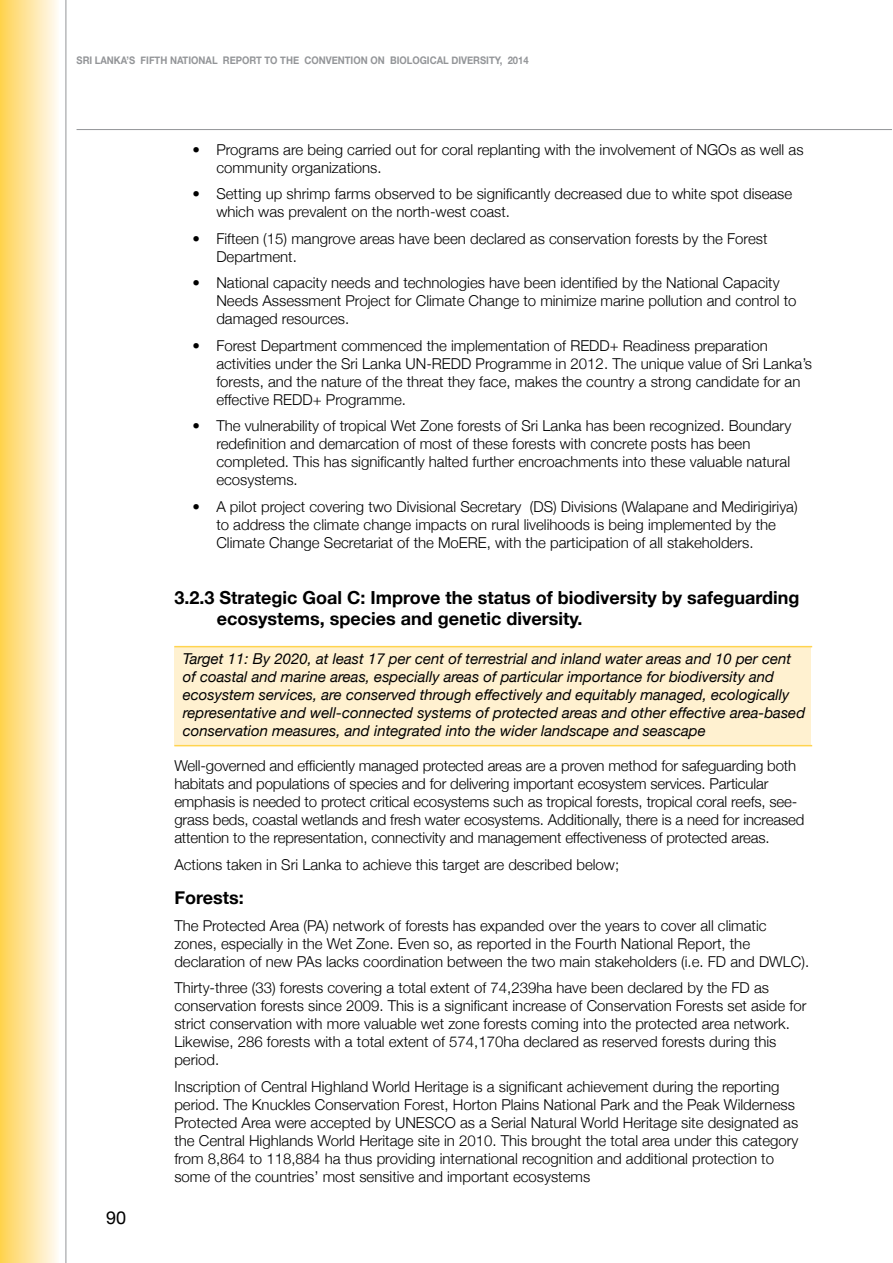
<style>
.page{position:relative;width:893px;height:1263px;background:#fff}
.page>*{position:absolute;margin:0;border:0;box-sizing:border-box;transform-origin:0 0}
.t1{font:700 18px/21.6px "Helvetica Neue";color:#000}
.t2{font:18px "Helvetica Neue";color:#000}
.t3{font:300 15px/18px "Helvetica Neue";color:#000}
.t4{font:italic 15px/18px "Helvetica Neue";color:#000}
.t5{font:700 10.5px "Helvetica Neue";color:#939598;scale:.9 1}
</style>
<div class="page">
<hr style="left:66px;top:0;width:1px;height:1263px;background:#939598">
<hr style="left:77px;top:129px;width:815px;height:1px;background:#939598">
<div style="left:0;top:0;width:59px;height:1263px;background:linear-gradient(to right,#ffd250,#fffbf6)"></div>
<div style="left:174px;top:646px;width:637px;height:100px;background:#fff1d0"></div>
<hr style="left:174px;top:646px;width:638px;height:1px;background:#ffd44f">
<hr style="left:174px;top:745px;width:638px;height:1px;background:#ffd44f">
<p class="t5" style="left:77px;top:54px;width:504px">Sri Lanka’s Fifth National Report to the Convention on Biological Diversity, 2014</p>
<p class="t2" style="left:106px;top:1207px;width:22px">90</p>
<p class="t3" style="left:216px;top:140px;width:589px;text-indent:-24px">• Programs are being carried out for coral replanting with the involvement of NGOs as well as community organizations.</p>
<p class="t3" style="left:216px;top:185px;width:577px;text-indent:-24px">• Setting up shrimp farms observed to be significantly decreased due to white spot disease which was prevalent on the north-west coast.</p>
<p class="t3" style="left:216px;top:229px;width:553px;text-indent:-24px">• Fifteen (15) mangrove areas have been declared as conservation forests by the Forest<br>Department.</p>
<p class="t3" style="left:216px;top:274px;width:582px;text-indent:-24px">• National capacity needs and technologies have been identified by the National Capacity<br>Needs Assessment Project for Climate Change to minimize marine pollution and control to damaged resources.</p>
<p class="t3" style="left:216px;top:336px;width:597px;text-indent:-24px">• Forest Department commenced the implementation of REDD+ Readiness preparation activities under the Sri Lanka UN-REDD Programme in 2012. The unique value of Sri Lanka’s forests, and the nature of the threat they face, makes the country a strong candidate for an effective REDD+ Programme.</p>
<p class="t3" style="left:216px;top:417px;width:576px;text-indent:-24px">• The vulnerability of tropical Wet Zone forests of Sri Lanka has been recognized. Boundary redefinition and demarcation of most of these forests with concrete posts has been completed. This has significantly halted further encroachments into these valuable natural ecosystems.</p>
<p class="t3" style="left:216px;top:497px;width:583px;text-indent:-24px">• A pilot project covering two Divisional Secretary (DS) Divisions (Walapane and Medirigiriya) to address the climate change impacts on rural livelihoods is being implemented by the<br>Climate Change Secretariat of the MoERE, with the participation of all stakeholders.</p>
<p class="t1" style="left:217px;top:586px;width:584px;text-indent:-43px">3.2.3 Strategic Goal C: Improve the status of biodiversity by safeguarding ecosystems, species and genetic diversity.</p>
<p class="t4" style="left:183px;top:650px;width:624px">Target 11: By 2020, at least 17 per cent of terrestrial and inland water areas and 10 per cent of coastal and marine areas, especially areas of particular importance for biodiversity and ecosystem services, are conserved through effectively and equitably managed, ecologically representative and well-connected systems of protected areas and other effective area-based conservation measures, and integrated into the wider landscape and seascape</p>
<p class="t3" style="left:174px;top:757px;width:632px">Well-governed and efficiently managed protected areas are a proven method for safeguarding both habitats and populations of species and for delivering important ecosystem services. Particular emphasis is needed to protect critical ecosystems such as tropical forests, tropical coral reefs, see&shy;grass beds, coastal wetlands and fresh water ecosystems. Additionally, there is a need for increased attention to the representation, connectivity and management effectiveness of protected areas.</p>
<p class="t3" style="left:174px;top:855px;width:446px">Actions taken in Sri Lanka to achieve this target are described below;</p>
<p class="t1" style="left:174px;top:887px;width:71px">Forests:</p>
<p class="t3" style="left:174px;top:916px;width:636px">The Protected Area (PA) network of forests has expanded over the years to cover all climatic zones, especially in the Wet Zone. Even so, as reported in the Fourth National Report, the declaration of new PAs lacks coordination between the two main stakeholders (i.e. FD and DWLC).</p>
<p class="t3" style="left:174px;top:979px;width:634px">Thirty-three (33) forests covering a total extent of 74,239ha have been declared by the FD as conservation forests since 2009. This is a significant increase of Conservation Forests set aside for strict conservation with more valuable wet zone forests coming into the protected area network.<br>Likewise, 286 forests with a total extent of 574,170ha declared as reserved forests during this period.</p>
<p class="t3" style="left:174px;top:1077px;width:626px">Inscription of Central Highland World Heritage is a significant achievement during the reporting period. The Knuckles Conservation Forest, Horton Plains National Park and the Peak Wilderness Protected Area were accepted by UNESCO as a Serial Natural World Heritage site designated as the Central Highlands World Heritage site in 2010. This brought the total area under this category from 8,864 to 118,884 ha thus providing international recognition and additional protection to some of the countries’ most sensitive and important ecosystems</p>
</div>
